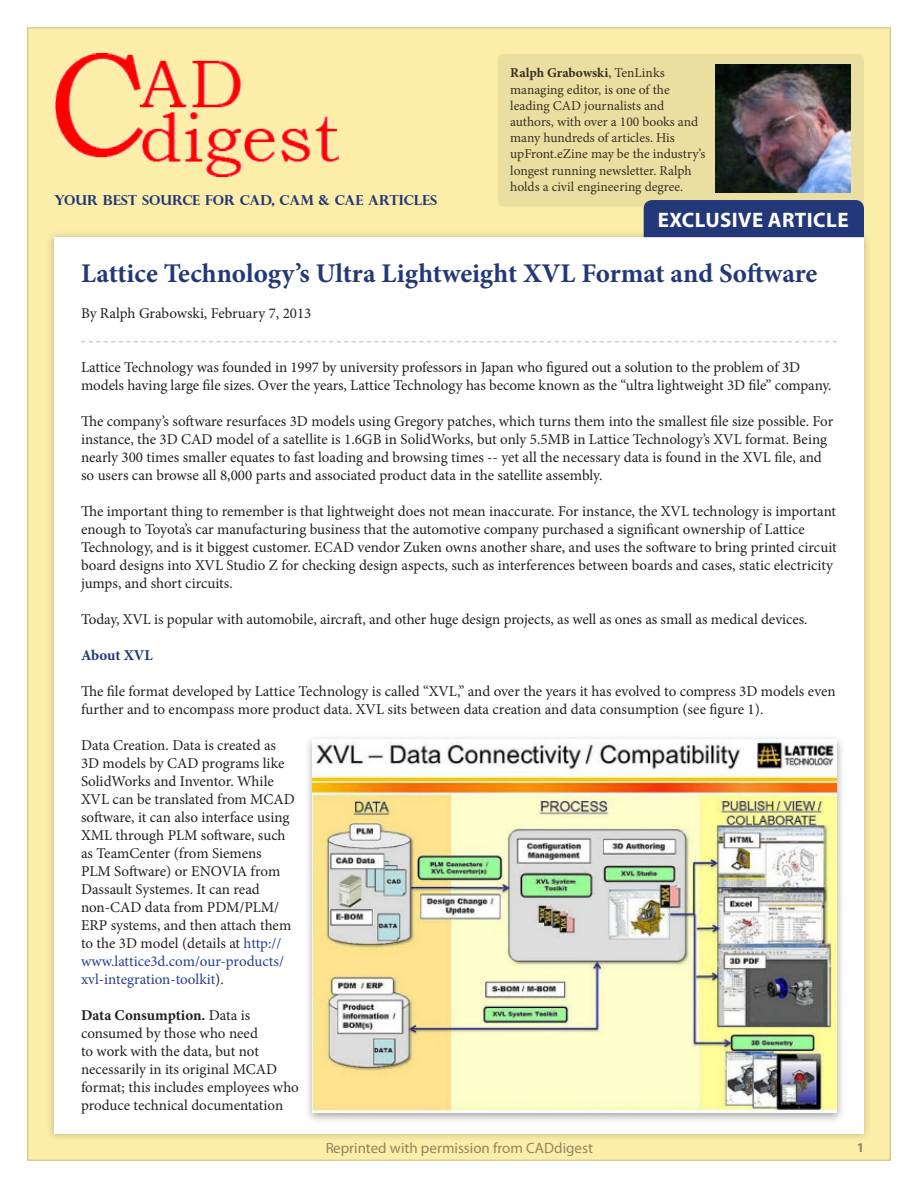
<style>
.page{position:relative;width:918px;height:1188px;background:#fff}
.page>*{position:absolute;margin:0;border:0;box-sizing:border-box;transform-origin:0 0}
.t1{font:700 27px "Minion Pro";color:#233879}
.t2{font:700 21px "Myriad Pro";letter-spacing:.02em;color:#fff}
.t3{font:15px/18px "Minion Pro";letter-spacing:-.005em;color:#231f20}
.t4{font:15px "Myriad Pro";color:#231f20}
.t5{font:700 15px "Minion Pro";letter-spacing:-.005em;color:#233879}
.t6{font:700 13.8px "Perpetua Titling";color:#233879}
.t7{font:13.5px/16.2px "Minion Pro";letter-spacing:-.005em;color:#231f20}
.t8{font:700 13.5px "Myriad Pro";color:#231f20}
.s1{font-weight:700}
.s2{color:#253f8e}
</style>
<div class="page">
<div style="left:27px;top:27px;width:864px;height:1134px;background:#fceea8"></div>
<div style="left:498px;top:54px;width:366px;height:153px;background:#eadfa1"></div>
<div style="left:46px;top:229px;width:826px;height:913px;background:#231f20;opacity:.25"></div>
<div style="left:54px;top:237px;width:810px;height:897px;background:#fff"></div>
<img style="left:54px;top:54px;width:285px;height:123px">
<div style="left:644px;top:200px;width:220px;height:37px;background:#233879"></div>
<img style="left:716px;top:65px;width:134px;height:128px">
<svg style="left:81px;top:341px;width:756px;height:1px"></svg>
<div style="left:305px;top:735px;width:540px;height:389px;background:#231f20;opacity:.4"></div>
<img style="left:313px;top:739px;width:524px;height:373px">
<p class="t6" style="left:54px;top:192px;width:385px">YOUR BEST SOURCE FOR CAD, CAM &amp; CAE ARTICLES</p>
<p class="t7" style="left:510px;top:65px;width:196px"><span class="s1">Ralph Grabowski</span>, TenLinks managing editor, is one of the leading CAD journalists and authors, with over a 100 books and many hundreds of articles. His upFront.eZine may be the industry’s longest running newsletter. Ralph holds a civil engineering degree.</p>
<p class="t2" style="left:658px;top:206px;width:192px">EXCLUSIVE ARTICLE</p>
<p class="t1" style="left:81px;top:254px;width:738px">Lattice Technology’s Ultra Lightweight XVL Format and Software</p>
<p class="t3" style="left:81px;top:304px;width:232px">By Ralph Grabowski, February 7, 2013</p>
<p class="t3" style="left:81px;top:358px;width:752px">Lattice Technology was founded in 1997 by university professors in Japan who figured out a solution to the problem of 3D models having large file sizes. Over the years, Lattice Technology has become known as the “ultra lightweight 3D file” company.</p>
<p class="t3" style="left:81px;top:412px;width:754px">The company’s software resurfaces 3D models using Gregory patches, which turns them into the smallest file size possible. For instance, the 3D CAD model of a satellite is 1.6GB in SolidWorks, but only 5.5MB in Lattice Technology’s XVL format. Being nearly 300 times smaller equates to fast loading and browsing times -- yet all the necessary data is found in the XVL file, and so users can browse all 8,000 parts and associated product data in the satellite assembly.</p>
<p class="t3" style="left:81px;top:502px;width:757px">The important thing to remember is that lightweight does not mean inaccurate. For instance, the XVL technology is important enough to Toyota’s car manufacturing business that the automotive company purchased a significant ownership of Lattice Technology, and is it biggest customer. ECAD vendor Zuken owns another share, and uses the software to bring printed circuit board designs into XVL Studio Z for checking design aspects, such as interferences between boards and cases, static electricity jumps, and short circuits.</p>
<p class="t3" style="left:81px;top:610px;width:728px">Today, XVL is popular with automobile, aircraft, and other huge design projects, as well as ones as small as medical devices.</p>
<p class="t5" style="left:81px;top:645px;width:73px">About XVL</p>
<p class="t3" style="left:81px;top:682px;width:756px">The file format developed by Lattice Technology is called “XVL,” and over the years it has evolved to compress 3D models even further and to encompass more product data. XVL sits between data creation and data consumption (see figure 1).</p>
<p class="t3" style="left:81px;top:736px;width:215px">Data Creation. Data is created as<br>3D models by CAD programs like<br>SolidWorks and Inventor. While<br>XVL can be translated from MCAD software, it can also interface using<br>XML through PLM software, such as TeamCenter (from Siemens<br>PLM Software) or ENOVIA from<br>Dassault Systemes. It can read non-CAD data from PDM/PLM/<br>ERP systems, and then attach them to the 3D model (details at <span class="s2">http:// www.lattice3d.com/our-products/ xvl-integration-toolkit</span>).</p>
<p class="t3" style="left:81px;top:1006px;width:219px"><span class="s1">Data Consumption.</span> Data is consumed by those who need<br>to work with the data, but not necessarily in its original MCAD format; this includes employees who produce technical documentation</p>
<p class="t4" style="left:325px;top:1139px;width:269px">Reprinted with permission from CADdigest</p>
<p class="t8" style="left:857px;top:1138px;width:9px">1</p>
</div>
